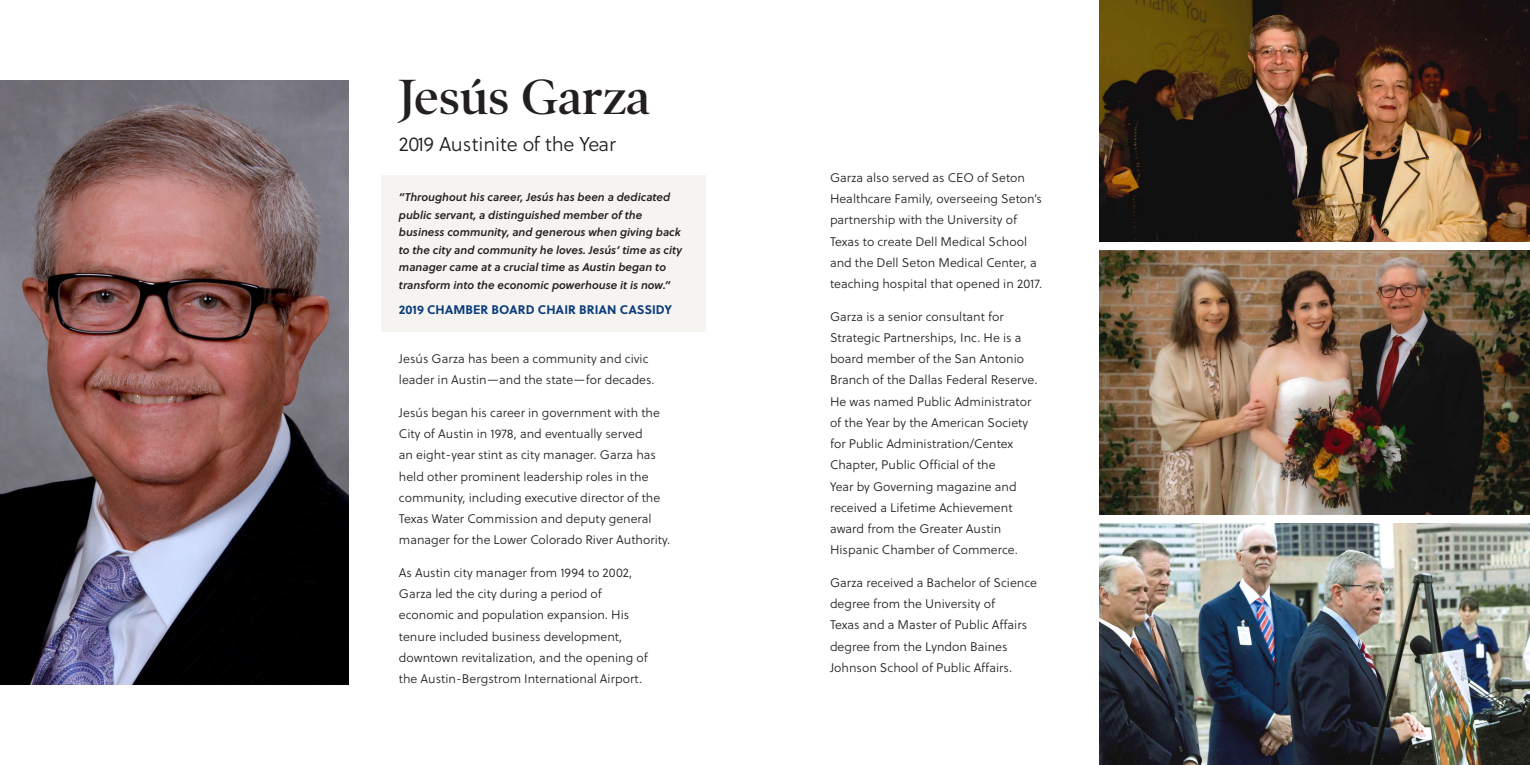
<style>
.page{position:relative;width:1530px;height:765px;background:#fff}
.page>*{position:absolute;margin:0;border:0;box-sizing:border-box;transform-origin:0 0}
.t1{font:600 50px "Poynter OS Disp";color:#231f20}
.t2{font:20px "Soleil Lt";letter-spacing:-.02em;color:#231f20}
.VotY_copy{font:12.5px/21.2px "Soleil Lt";color:#231f20}
.VotY_copy-2{font:700 12.5px "Soleil";color:#0c3c7a}
.VotY_copy-3{font:italic 11.25px/17.5px "Soleil Sb";color:#231f20}
</style>
<div class="page">
<div style="left:381px;top:175px;width:325px;height:157px;background:#f5f4f1"></div>
<img style="left:0;top:80px;width:349px;height:605px">
<img style="left:1100px;top:0;width:430px;height:241px">
<img style="left:1100px;top:251px;width:430px;height:263px">
<img style="left:1100px;top:524px;width:430px;height:241px">
<p class="t1" style="left:399px;top:69px;width:253px">Jesús Garza</p>
<p class="t2" style="left:399px;top:130px;width:219px">2019 Austinite of the Year</p>
<p class="VotY_copy-3" style="left:399px;top:188px;width:285px">“Throughout his career, Jesús has been a dedicated public servant, a distinguished member of the business community, and generous when giving back to the city and community he loves. Jesús’ time as city manager came at a crucial time as Austin began to transform into the economic powerhouse it is now.”</p>
<p class="VotY_copy-2" style="left:399px;top:300px;width:275px">2019 CHAMBER BOARD CHAIR BRIAN CASSIDY</p>
<p class="VotY_copy" style="left:399px;top:348px;width:257px">Jesús Garza has been a community and civic leader in Austin—and the state—for decades.</p>
<p class="VotY_copy" style="left:399px;top:402px;width:273px">Jesús began his career in government with the City of Austin in 1978, and eventually served<br>an eight-year stint as city manager. Garza has held other prominent leadership roles in the community, including executive director of the Texas Water Commission and deputy general manager for the Lower Colorado River Authority.</p>
<p class="VotY_copy" style="left:399px;top:562px;width:250px">As Austin city manager from 1994 to 2002, Garza led the city during a period of economic and population expansion. His tenure included business development, downtown revitalization, and the opening of the Austin-Bergstrom International Airport.</p>
<p class="VotY_copy" style="left:830px;top:167px;width:214px">Garza also served as CEO of Seton Healthcare Family, overseeing Seton’s partnership with the University of Texas to create Dell Medical School and the Dell Seton Medical Center, a teaching hospital that opened in 2017.</p>
<p class="VotY_copy" style="left:830px;top:306px;width:209px">Garza is a senior consultant for Strategic Partnerships, Inc. He is a board member of the San Antonio Branch of the Dallas Federal Reserve.<br>He was named Public Administrator of the Year by the American Society for Public Administration/Centex Chapter, Public Official of the<br>Year by Governing magazine and received a Lifetime Achievement award from the Greater Austin Hispanic Chamber of Commerce.</p>
<p class="VotY_copy" style="left:830px;top:572px;width:209px">Garza received a Bachelor of Science degree from the University of<br>Texas and a Master of Public Affairs degree from the Lyndon Baines Johnson School of Public Affairs.</p>
</div>
